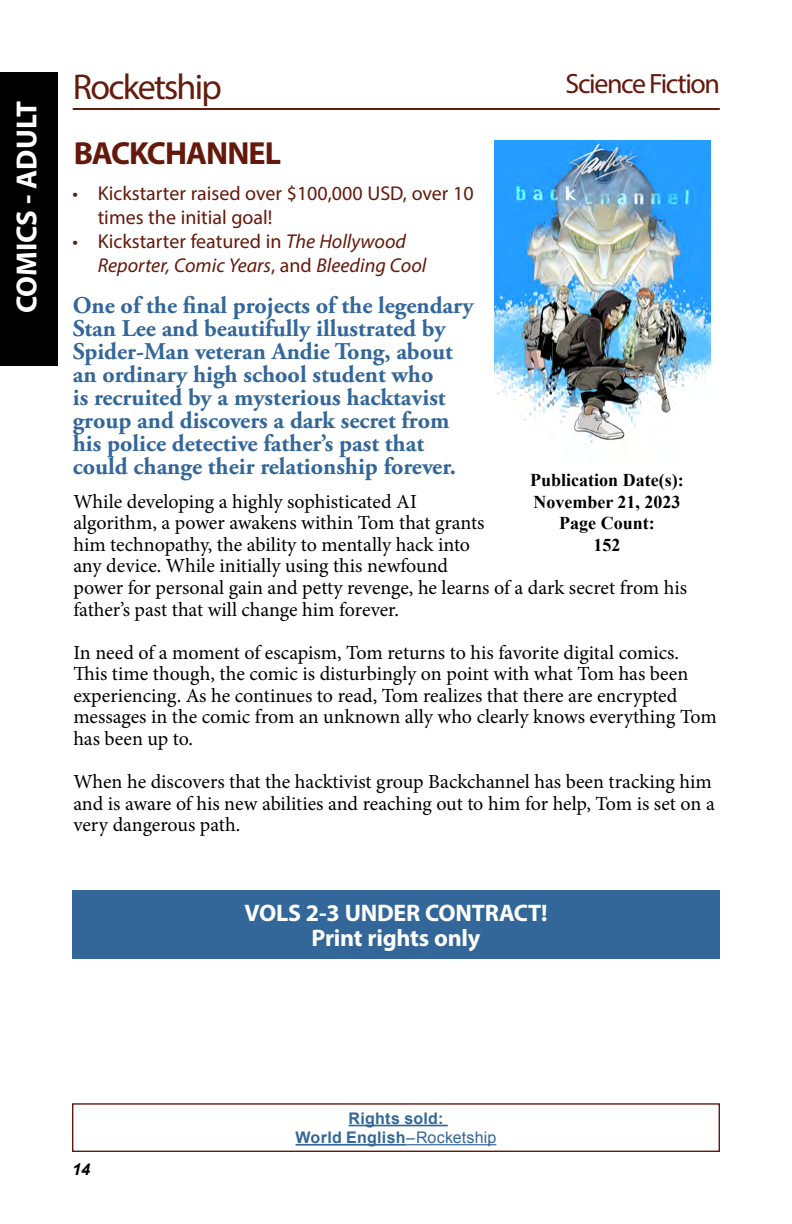
<style>
.page{position:relative;width:792px;height:1224px;background:#fff}
.page>*{position:absolute;margin:0;border:0;box-sizing:border-box;transform-origin:0 0}
.t1{font:36px "Myriad Pro";letter-spacing:-.05em;color:#641c0f}
.t2{font:700 32px "Myriad Pro";letter-spacing:-.03em;color:#65190c}
.t3{font:700 29.2px "Myriad Pro";color:#fff}
.t4{font:28px "Myriad Pro";letter-spacing:-.05em;color:#65190c}
.t5{font:700 24px/23px "Adobe Garamond Pro";color:#33679a}
.t6{font:700 24px/25px "Myriad Pro";letter-spacing:-.01em;color:#fff;text-align:center}
.t7{font:20px/21.6px "Minion Pro";letter-spacing:-.005em;color:#000}
.t8{font:italic 20px/24px "Myriad Pro";color:#65190c}
.t9{font:20px/24px "Myriad Pro";color:#65190c}
.t10{font:700 18px/21.6px "Times New Roman";color:#000;text-align:center}
.t11{font:italic 700 16.4px "Arial";color:#000}
.t12{font:700 16px/19.2px "Arial";letter-spacing:.015em;color:#33679a;text-align:center}
.s1{font-style:normal}
.s2{font-weight:400}
</style>
<div class="page">
<div style="left:0;top:72px;width:58px;height:294px;background:#000"></div>
<img style="left:495px;top:140px;width:216px;height:304px">
<hr style="left:349px;top:1125px;width:99px;height:1px;background:#33679a">
<hr style="left:296px;top:1144px;width:110px;height:2px;background:#33679a">
<hr style="left:406px;top:1144px;width:90px;height:1px;background:#33679a">
<div style="left:72px;top:1103px;width:648px;height:49px;border:1px solid #65190c"></div>
<hr style="left:73px;top:108px;width:647px;height:2px;background:#641c0f">
<div style="left:72px;top:890px;width:648px;height:69px;background:#33679a"></div>
<h3 class="t3" style="left:8px;top:313px;width:213px;rotate:-90deg">COMICS - ADULT</h3>
<h1 class="t1" style="left:73px;top:65px;width:151px">Rocketship</h1>
<h3 class="t4" style="left:566px;top:66px;width:156px">Science Fiction</h3>
<h2 class="t2" style="left:74px;top:133px;width:209px">BACKCHANNEL</h2>
<p class="t9" style="left:98px;top:181px;width:377px;text-indent:-25px">• Kickstarter raised over $100,000 USD, over 10 times the initial goal!</p>
<p class="t8" style="left:98px;top:229px;width:330px;text-indent:-25px"><span class="s1">• Kickstarter featured in</span> The Hollywood<br>Reporter, Comic Years<span class="s1">, and</span> Bleeding Cool</p>
<p class="t5" style="left:73px;top:294px;width:403px">One of the final projects of the legendary Stan Lee and beautifully illustrated by Spider-Man veteran Andie Tong, about an ordinary high school student who<br>is recruited by a mysterious hacktavist group and discovers a dark secret from his police detective father’s past that could change their relationship forever.</p>
<p class="t10" style="left:530px;top:469px;width:155px">Publication Date(s):<br>November 21, 2023<br>Page Count:<br>152</p>
<p class="t7" style="left:73px;top:491px;width:615px">While developing a highly sophisticated AI<br>algorithm, a power awakens within Tom that grants<br>him technopathy, the ability to mentally hack into<br>any device. While initially using this newfound<br>power for personal gain and petty revenge, he learns of a dark secret from his father’s past that will change him forever.</p>
<p class="t7" style="left:73px;top:642px;width:645px">In need of a moment of escapism, Tom returns to his favorite digital comics.<br>This time though, the comic is disturbingly on point with what Tom has been experiencing. As he continues to read, Tom realizes that there are encrypted messages in the comic from an unknown ally who clearly knows everything Tom has been up to.</p>
<p class="t7" style="left:73px;top:771px;width:643px">When he discovers that the hacktivist group Backchannel has been tracking him and is aware of his new abilities and reaching out to him for help, Tom is set on a very dangerous path.</p>
<p class="t6" style="left:244px;top:900px;width:305px">VOLS 2-3 UNDER CONTRACT!<br>Print rights only</p>
<p class="t11" style="left:72px;top:1159px;width:20px">14</p>
<p class="t12" style="left:296px;top:1109px;width:202px">Rights sold:<br>World English<span class="s2">–Rocketship</span></p>
</div>
